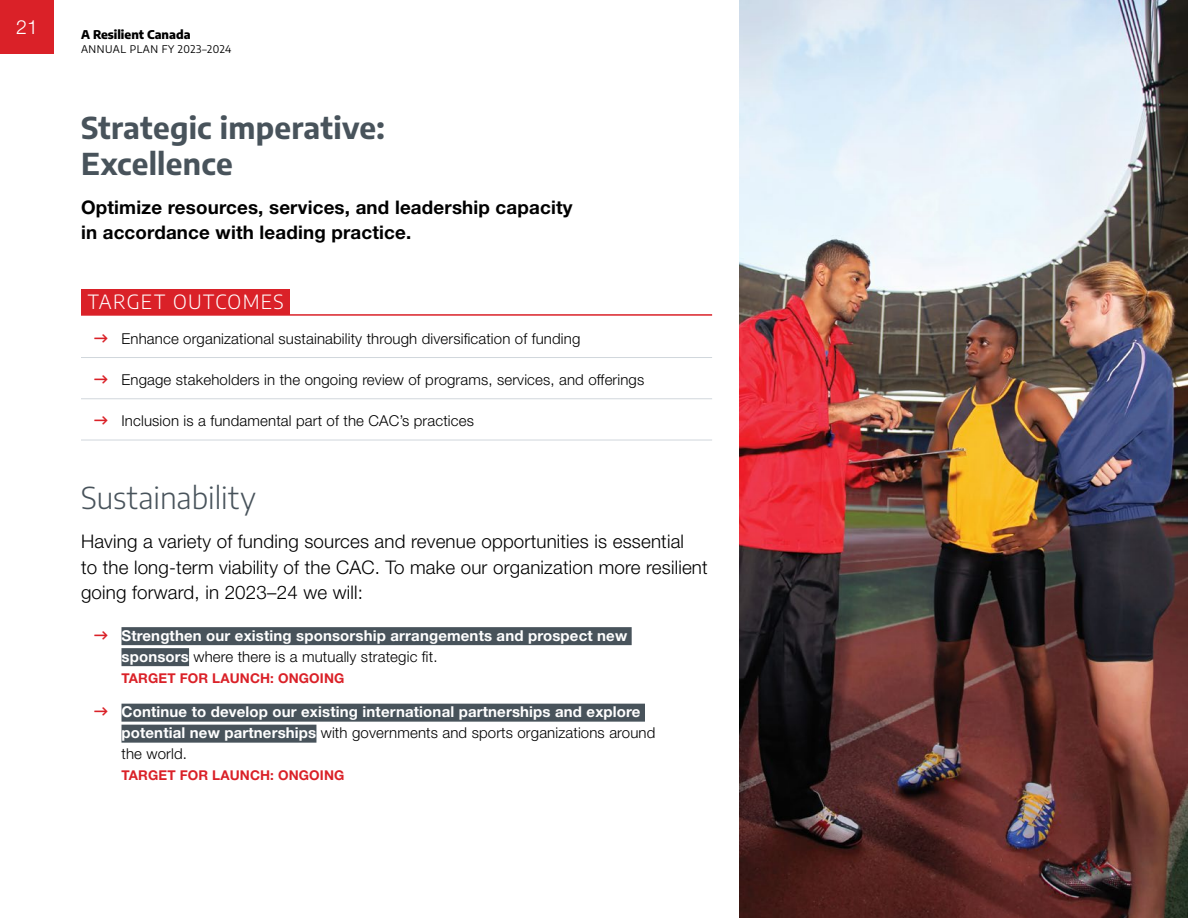
<style>
.page{position:relative;width:1188px;height:918px;background:#fff}
.page>*{position:absolute;margin:0;border:0;box-sizing:border-box;transform-origin:0 0}
.t1{font:700 30px/36px "Encode Sans";letter-spacing:.005em;color:#48535b}
.t2{font:300 30px "Encode Sans";color:#48535b}
.t3{font:300 19.5px "Encode Sans";letter-spacing:.065em;color:#fff}
.t4{font:300 19.5px "Helvetica Neue LT Std";color:#fff}
.t5{font:300 18.75px/25.5px "Helvetica Neue LT Std";letter-spacing:.01em;color:#000}
.t6{font:700 18.75px/25.5px "Helvetica Neue LT Std";letter-spacing:.01em;color:#000}
.t7{font:700 15px/21px "Helvetica Neue LT Std";letter-spacing:.01em;color:#fff}
.t8{font:300 15px "Helvetica Neue LT Std";letter-spacing:.01em;color:#000}
.t9{font:700 13.5px "Helvetica Neue LT Std";letter-spacing:.01em;color:#da2128}
.t10{font:800 12px "Encode Sans";color:#000}
.t11{font:10.5px "Encode Sans";letter-spacing:.045em;color:#000}
.s1{font-weight:300;color:#000}
</style>
<div class="page">
<div style="left:0;top:0;width:54px;height:54px;background:#da2128"></div>
<div style="left:81px;top:289px;width:208px;height:26px;background:#da2128"></div>
<hr style="left:81px;top:314px;width:631px;height:2px;background:#da2128">
<hr style="left:81px;top:357px;width:631px;height:1px;background:#d1d7dc">
<hr style="left:81px;top:398px;width:631px;height:1px;background:#d1d7dc">
<hr style="left:81px;top:440px;width:631px;height:1px;background:#d1d7dc">
<div style="left:122px;top:627px;width:510px;height:18px;background:#48535b"></div>
<div style="left:122px;top:648px;width:67px;height:18px;background:#48535b"></div>
<div style="left:122px;top:704px;width:523px;height:18px;background:#48535b"></div>
<div style="left:122px;top:725px;width:194px;height:18px;background:#48535b"></div>
<img style="left:740px;top:0;width:448px;height:918px">
<h2 class="t4" style="left:16px;top:15px;width:23px">21</h2>
<p class="t10" style="left:81px;top:27px;width:111px">A Resilient Canada</p>
<p class="t11" style="left:81px;top:42px;width:152px">ANNUAL PLAN FY 2023–2024</p>
<h1 class="t1" style="left:81px;top:108px;width:305px">Strategic imperative:<br>Excellence</h1>
<p class="t6" style="left:81px;top:194px;width:493px">Optimize resources, services, and leadership capacity in accordance with leading practice.</p>
<h2 class="t3" style="left:88px;top:288px;width:198px">TARGET OUTCOMES</h2>
<p class="t8" style="left:122px;top:329px;width:460px">Enhance organizational sustainability through diversification of funding</p>
<p class="t8" style="left:122px;top:370px;width:524px">Engage stakeholders in the ongoing review of programs, services, and offerings</p>
<p class="t8" style="left:122px;top:412px;width:354px">Inclusion is a fundamental part of the CAC’s practices</p>
<h1 class="t2" style="left:81px;top:478px;width:176px">Sustainability</h1>
<p class="t5" style="left:81px;top:529px;width:628px">Having a variety of funding sources and revenue opportunities is essential<br>to the long-term viability of the CAC. To make our organization more resilient going forward, in 2023–24 we will:</p>
<p class="t7" style="left:122px;top:624px;width:507px">Strengthen our existing sponsorship arrangements and prospect new sponsors <span class="s1">where there is a mutually strategic fit.</span></p>
<p class="t9" style="left:122px;top:669px;width:224px">TARGET FOR LAUNCH: ONGOING</p>
<p class="t7" style="left:122px;top:701px;width:535px">Continue to develop our existing international partnerships and explore potential new partnerships <span class="s1">with governments and sports organizations around the world.</span></p>
<p class="t9" style="left:122px;top:767px;width:224px">TARGET FOR LAUNCH: ONGOING</p>
</div>
